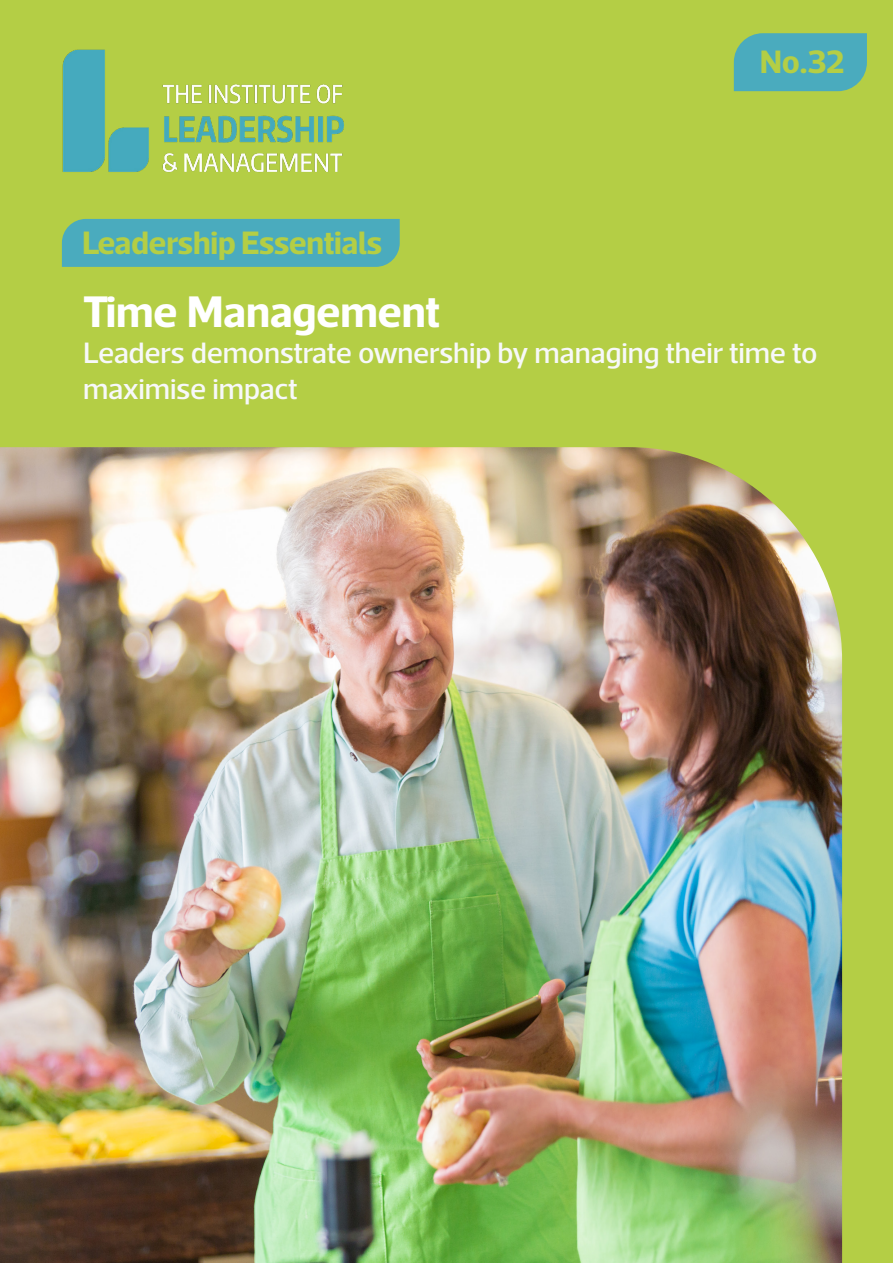
<style>
.page{position:relative;width:893px;height:1263px;background:#b4ce45}
.page>*{position:absolute;margin:0;border:0;box-sizing:border-box;transform-origin:0 0}
.t1{font:700 45px "Acto";letter-spacing:-.01em;color:#fff}
.t2{font:700 33px "Acto";letter-spacing:-.01em;color:#b4ce45}
.t3{font:500 30px/36px "Acto";letter-spacing:-.01em;color:#f7f8f9}
</style>
<div class="page">
<img style="left:62px;top:49px;width:282px;height:123px">
<div style="left:734px;top:33px;width:133px;height:58px;background:#4aabbe"></div>
<img style="left:0;top:447px;width:842px;height:816px">
<div style="left:62px;top:219px;width:338px;height:48px;background:#4aabbe"></div>
<p class="t2" style="left:82px;top:223px;width:301px">Leadership Essentials</p>
<p class="t2" style="left:760px;top:41px;width:86px">No.32</p>
<h1 class="t1" style="left:83px;top:284px;width:358px">Time Management</h1>
<p class="t3" style="left:83px;top:334px;width:736px">Leaders demonstrate ownership by managing their time to maximise impact</p>
</div>
